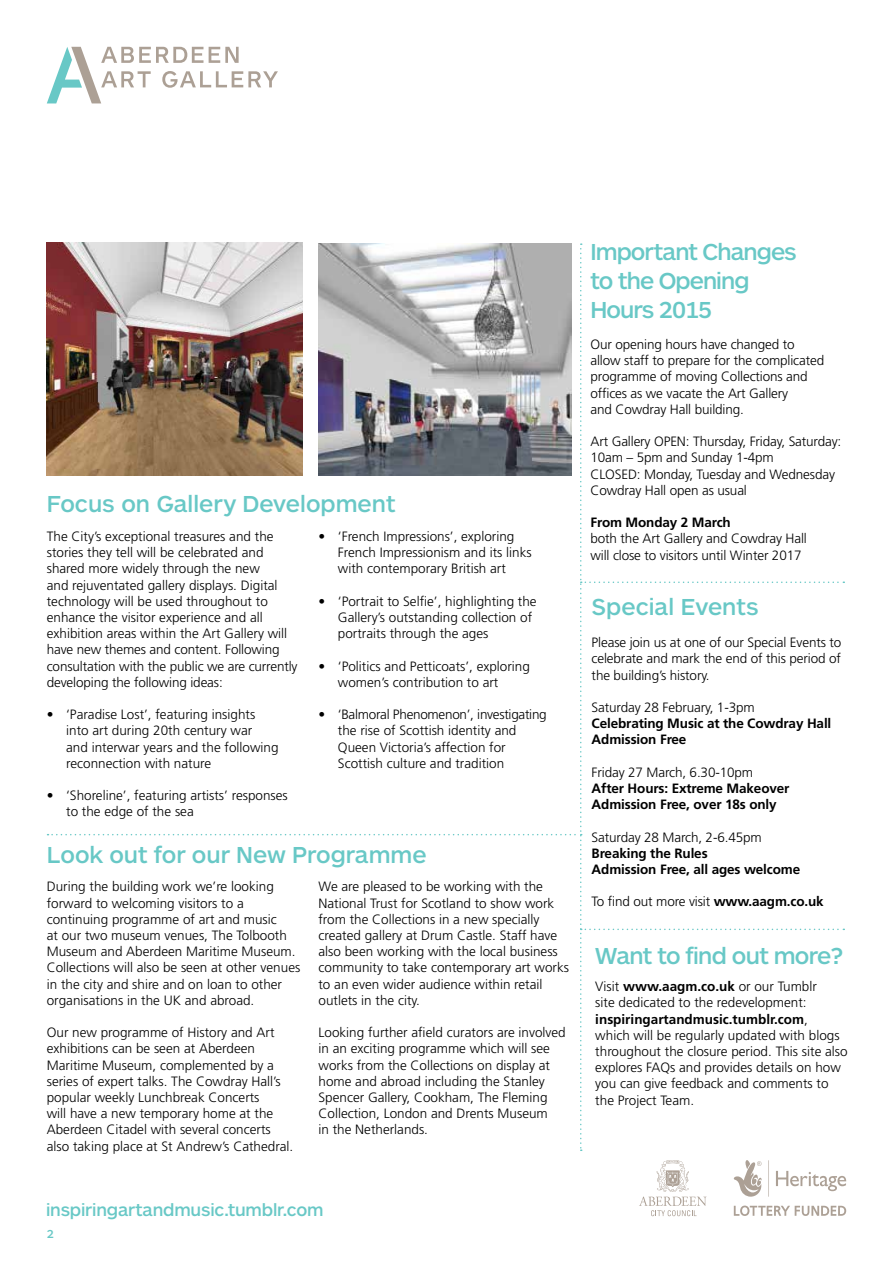
<style>
.page{position:relative;width:893px;height:1263px;background:#fff}
.page>*{position:absolute;margin:0;border:0;box-sizing:border-box;transform-origin:0 0}
.t1{font:500 24px "ARS Maquette Tr";letter-spacing:-.015em;color:#68c8c6}
.t2{font:500 24px/28.8px "ARS Maquette Tr";letter-spacing:-.04em;color:#68c8c6}
.t3{font:500 18px "ARS Maquette Tr";letter-spacing:-.01em;color:#68c8c6}
.t4{font:300 13.5px/16.2px "Frutiger LT Std";color:#000}
.t5{font:700 13.5px/16.2px "Frutiger LT Std";letter-spacing:-.01em;color:#000}
.t6{font:500 12px "ARS Maquette Tr";color:#68c8c6}
.s1{font-weight:700}
</style>
<div class="page">
<svg style="left:47px;top:47px;width:231px;height:56px"></svg>
<svg style="left:734px;top:1160px;width:112px;height:56px"></svg>
<svg style="left:639px;top:1160px;width:67px;height:56px"></svg>
<img style="left:46px;top:243px;width:256px;height:233px">
<img style="left:318px;top:243px;width:253px;height:233px">
<h1 class="t1" style="left:47px;top:491px;width:350px">Focus on Gallery Development</h1>
<p class="t4" style="left:47px;top:528px;width:252px">The City’s exceptional treasures and the stories they tell will be celebrated and shared more widely through the new<br>and rejuventated gallery displays. Digital technology will be used throughout to enhance the visitor experience and all exhibition areas within the Art Gallery will have new themes and content. Following consultation with the public we are currently developing the following ideas:</p>
<p class="t4" style="left:66px;top:707px;width:214px;text-indent:-19px">• ‘Paradise Lost’, featuring insights into art during 20th century war<br>and interwar years and the following reconnection with nature</p>
<p class="t4" style="left:66px;top:788px;width:223px;text-indent:-19px">• ‘Shoreline’, featuring artists’ responses to the edge of the sea</p>
<p class="t4" style="left:338px;top:528px;width:195px;text-indent:-19px">• ‘French Impressions’, exploring<br>French Impressionism and its links with contemporary British art</p>
<p class="t4" style="left:338px;top:593px;width:200px;text-indent:-19px">• ‘Portrait to Selfie’, highlighting the<br>Gallery’s outstanding collection of portraits through the ages</p>
<p class="t4" style="left:338px;top:658px;width:194px;text-indent:-19px">• ‘Politics and Petticoats’, exploring women’s contribution to art</p>
<p class="t4" style="left:338px;top:707px;width:210px;text-indent:-19px">• ‘Balmoral Phenomenon’, investigating the rise of Scottish identity and Queen Victoria’s affection for Scottish culture and tradition</p>
<h1 class="t1" style="left:47px;top:842px;width:382px">Look out for our New Programme</h1>
<p class="t4" style="left:47px;top:879px;width:255px">During the building work we’re looking forward to welcoming visitors to a continuing programme of art and music<br>at our two museum venues, The Tolbooth Museum and Aberdeen Maritime Museum.<br>Collections will also be seen at other venues in the city and shire and on loan to other organisations in the UK and abroad.</p>
<p class="t4" style="left:47px;top:1025px;width:248px">Our new programme of History and Art exhibitions can be seen at Aberdeen Maritime Museum, complemented by a series of expert talks. The Cowdray Hall’s popular weekly Lunchbreak Concerts<br>will have a new temporary home at the Aberdeen Citadel with several concerts also taking place at St Andrew’s Cathedral.</p>
<p class="t4" style="left:318px;top:879px;width:252px">We are pleased to be working with the National Trust for Scotland to show work from the Collections in a new specially created gallery at Drum Castle. Staff have also been working with the local business community to take contemporary art works to an even wider audience within retail outlets in the city.</p>
<p class="t4" style="left:318px;top:1025px;width:249px">Looking further afield curators are involved in an exciting programme which will see works from the Collections on display at home and abroad including the Stanley Spencer Gallery, Cookham, The Fleming Collection, London and Drents Museum<br>in the Netherlands.</p>
<h2 class="t3" style="left:46px;top:1200px;width:279px">inspiringartandmusic.tumblr.com</h2>
<p class="t6" style="left:47px;top:1228px;width:9px">2</p>
<h1 class="t2" style="left:590px;top:238px;width:208px">Important Changes to the Opening<br>Hours 2015</h1>
<p class="t4" style="left:590px;top:336px;width:235px">Our opening hours have changed to allow staff to prepare for the complicated programme of moving Collections and offices as we vacate the Art Gallery<br>and Cowdray Hall building.</p>
<p class="t4" style="left:590px;top:433px;width:252px">Art Gallery OPEN: Thursday, Friday, Saturday:<br>10am – 5pm and Sunday 1-4pm<br>CLOSED: Monday, Tuesday and Wednesday Cowdray Hall open as usual</p>
<p class="t5" style="left:590px;top:514px;width:142px">From Monday 2 March</p>
<p class="t4" style="left:590px;top:531px;width:218px">both the Art Gallery and Cowdray Hall will close to visitors until Winter 2017</p>
<h1 class="t1" style="left:592px;top:594px;width:169px">Special Events</h1>
<p class="t4" style="left:592px;top:635px;width:251px;text-align:justify">Please join us at one of our Special Events to celebrate and mark the end of this period of the building’s history.</p>
<p class="t4" style="left:592px;top:699px;width:165px">Saturday 28 February, 1-3pm</p>
<p class="t5" style="left:592px;top:715px;width:241px">Celebrating Music at the Cowdray Hall<br>Admission Free</p>
<p class="t4" style="left:592px;top:764px;width:163px">Friday 27 March, 6.30-10pm</p>
<p class="t5" style="left:592px;top:780px;width:199px">After Hours: Extreme Makeover<br>Admission Free, over 18s only</p>
<p class="t4" style="left:592px;top:829px;width:172px">Saturday 28 March, 2-6.45pm</p>
<p class="t5" style="left:592px;top:845px;width:210px">Breaking the Rules<br>Admission Free, all ages welcome</p>
<p class="t4" style="left:592px;top:894px;width:234px">To find out more visit <span class="s1">www.aagm.co.uk</span></p>
<h1 class="t1" style="left:595px;top:943px;width:249px">Want to find out more?</h1>
<p class="t4" style="left:595px;top:979px;width:254px">Visit <span class="s1">www.aagm.co.uk</span> or our Tumblr<br>site dedicated to the redevelopment: <span class="s1">inspiringartandmusic.tumblr.com</span>,<br>which will be regularly updated with blogs throughout the closure period. This site also explores FAQs and provides details on how you can give feedback and comments to the Project Team.</p>
</div>
